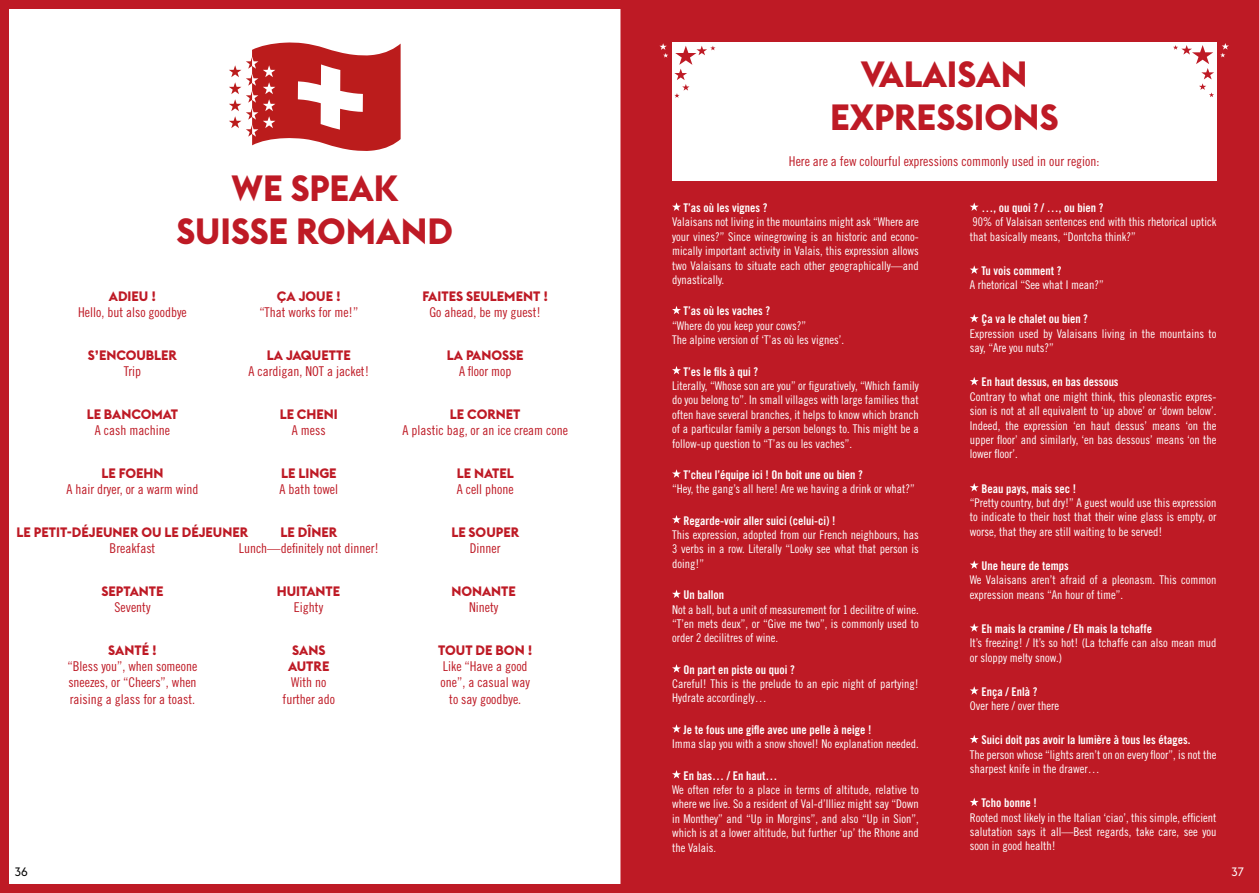
<style>
.page{position:relative;width:1259px;height:893px;background:#be1a25}
.page>*{position:absolute;margin:0;border:0;box-sizing:border-box;transform-origin:0 0}
.t1{font:700 36px/43.2px "Euclid Flex";color:#be1a25;text-align:center}
.t2{font:13.5px/16.2px "Trade Gothic LT Std Cn 18";color:#be1a25;text-align:center}
.t3{font:700 13.5px/16.2px "Euclid Flex";color:#be1a25}
.t4{font:12px/14.4px "Trade Gothic LT Std Cn 18";color:#fff;text-align:justify}
.t5{font:12px "Trade Gothic LT Std Bd Cn 20";color:#fff}
.t6{font:12px "Euclid Flex";color:#000}
.t7{font:12px "Euclid Flex";color:#fff}
</style>
<div class="page">
<div style="left:4px;top:5px;width:621px;height:883px;background:#fff"></div>
<div style="left:0;top:0;width:629px;height:893px;border:9px solid #be1a25"></div>
<svg style="left:229px;top:42px;width:171px;height:109px"></svg>
<div style="left:672px;top:43px;width:544px;height:138px;background:#fff"></div>
<svg style="left:672px;top:306px;width:9px;height:8px"></svg>
<svg style="left:672px;top:202px;width:9px;height:9px"></svg>
<svg style="left:970px;top:265px;width:8px;height:9px"></svg>
<svg style="left:672px;top:366px;width:9px;height:8px"></svg>
<svg style="left:672px;top:664px;width:9px;height:9px"></svg>
<svg style="left:970px;top:202px;width:8px;height:9px"></svg>
<svg style="left:672px;top:515px;width:9px;height:8px"></svg>
<svg style="left:970px;top:686px;width:8px;height:9px"></svg>
<svg style="left:672px;top:469px;width:9px;height:9px"></svg>
<svg style="left:970px;top:314px;width:8px;height:8px"></svg>
<svg style="left:970px;top:377px;width:8px;height:8px"></svg>
<svg style="left:672px;top:590px;width:9px;height:8px"></svg>
<svg style="left:970px;top:483px;width:8px;height:8px"></svg>
<svg style="left:672px;top:770px;width:9px;height:8px"></svg>
<svg style="left:970px;top:560px;width:8px;height:9px"></svg>
<svg style="left:970px;top:798px;width:8px;height:8px"></svg>
<svg style="left:970px;top:623px;width:8px;height:9px"></svg>
<svg style="left:672px;top:724px;width:9px;height:9px"></svg>
<svg style="left:674px;top:46px;width:41px;height:52px"></svg>
<svg style="left:1173px;top:45px;width:41px;height:52px"></svg>
<svg style="left:659px;top:43px;width:9px;height:15px"></svg>
<svg style="left:1220px;top:43px;width:9px;height:14px"></svg>
<svg style="left:970px;top:735px;width:8px;height:8px"></svg>
<h1 class="t1" style="left:176px;top:167px;width:278px">WE SPEAK<br>SUISSE ROMAND</h1>
<p class="t3" style="left:109px;top:288px;width:49px">ADIEU !</p>
<p class="t2" style="left:78px;top:304px;width:110px">Hello, but also goodbye</p>
<p class="t3" style="left:277px;top:288px;width:65px">ÇA JOUE !</p>
<p class="t2" style="left:259px;top:304px;width:101px">“That works for me!”</p>
<p class="t3" style="left:422px;top:288px;width:127px">FAITES SEULEMENT !</p>
<p class="t2" style="left:429px;top:304px;width:113px">Go ahead, be my guest!</p>
<p class="t3" style="left:88px;top:347px;width:91px">S’ENCOUBLER</p>
<p class="t2" style="left:124px;top:363px;width:19px">Trip</p>
<p class="t3" style="left:267px;top:347px;width:85px">LA JAQUETTE</p>
<p class="t2" style="left:248px;top:363px;width:122px">A cardigan, NOT a jacket!</p>
<p class="t3" style="left:447px;top:347px;width:78px">LA PANOSSE</p>
<p class="t2" style="left:459px;top:363px;width:54px">A floor mop</p>
<p class="t3" style="left:87px;top:406px;width:93px">LE BANCOMAT</p>
<p class="t2" style="left:95px;top:422px;width:76px">A cash machine</p>
<p class="t3" style="left:280px;top:406px;width:59px">LE CHENI</p>
<p class="t2" style="left:292px;top:422px;width:35px">A mess</p>
<p class="t3" style="left:450px;top:406px;width:72px">LE CORNET</p>
<p class="t2" style="left:402px;top:422px;width:167px">A plastic bag, or an ice cream cone</p>
<p class="t3" style="left:101px;top:465px;width:64px">LE FOEHN</p>
<p class="t2" style="left:66px;top:481px;width:133px">A hair dryer, or a warm wind</p>
<p class="t3" style="left:281px;top:465px;width:57px">LE LINGE</p>
<p class="t2" style="left:280px;top:481px;width:60px">A bath towel</p>
<p class="t3" style="left:457px;top:465px;width:59px">LE NATEL</p>
<p class="t2" style="left:457px;top:481px;width:58px">A cell phone</p>
<p class="t3" style="left:280px;top:524px;width:58px">LE DÎNER</p>
<p class="t2" style="left:239px;top:540px;width:142px">Lunch—definitely not dinner!</p>
<p class="t3" style="left:17px;top:524px;width:233px">LE PETIT-DÉJEUNER OU LE DÉJEUNER</p>
<p class="t2" style="left:110px;top:540px;width:47px">Breakfast</p>
<p class="t3" style="left:451px;top:524px;width:69px">LE SOUPER</p>
<p class="t2" style="left:470px;top:540px;width:32px">Dinner</p>
<p class="t3" style="left:102px;top:583px;width:63px">SEPTANTE</p>
<p class="t2" style="left:114px;top:599px;width:37px">Seventy</p>
<p class="t3" style="left:277px;top:583px;width:65px">HUITANTE</p>
<p class="t2" style="left:294px;top:599px;width:31px">Eighty</p>
<p class="t3" style="left:451px;top:583px;width:66px">NONANTE</p>
<p class="t2" style="left:469px;top:599px;width:31px">Ninety</p>
<p class="t3" style="left:108px;top:642px;width:50px">SANTÉ !</p>
<p class="t2" style="left:68px;top:658px;width:131px;text-align:justify">“Bless you”, when someone sneezes, or “Cheers”, when raising a glass for a toast.</p>
<p class="t3" style="left:288px;top:642px;width:43px">SANS<br>AUTRE</p>
<p class="t2" style="left:283px;top:674px;width:54px">With no further ado</p>
<p class="t3" style="left:438px;top:642px;width:96px">TOUT DE BON !</p>
<p class="t2" style="left:441px;top:658px;width:91px">Like “Have a good one”, a casual way to say goodbye.</p>
<h1 class="t1" style="left:830px;top:53px;width:230px">VALAISAN<br>EXPRESSIONS</h1>
<p class="t2" style="left:789px;top:153px;width:312px">Here are a few colourful expressions commonly used in our region:</p>
<p class="t5" style="left:683px;top:200px;width:85px">T’as où les vignes ?</p>
<p class="t4" style="left:672px;top:215px;width:248px">Valaisans not living in the mountains might ask “Where are your vines?” Since winegrowing is an historic and econo&shy;mically important activity in Valais, this expression allows two Valaisans to situate each other geographically—and dynastically.</p>
<p class="t5" style="left:683px;top:304px;width:88px">T’as où les vaches ?</p>
<p class="t4" style="left:672px;top:318px;width:173px">“Where do you keep your cows?”<br>The alpine version of ‘T’as où les vignes’.</p>
<p class="t5" style="left:683px;top:364px;width:76px">T’es le fils à qui ?</p>
<p class="t4" style="left:672px;top:378px;width:248px">Literally, “Whose son are you” or figuratively, “Which family do you belong to”. In small villages with large families that often have several branches, it helps to know which branch of a particular family a person belongs to. This might be a follow-up question to “T’as ou les vaches”.</p>
<p class="t5" style="left:683px;top:467px;width:181px">T’cheu l’équipe ici ! On boit une ou bien ?</p>
<p class="t4" style="left:672px;top:482px;width:244px">“Hey, the gang’s all here! Are we having a drink or what?”</p>
<p class="t5" style="left:683px;top:513px;width:153px">Regarde-voir aller suici (celui-ci) !</p>
<p class="t4" style="left:672px;top:527px;width:248px">This expression, adopted from our French neighbours, has 3 verbs in a row. Literally “Looky see what that person is doing!”</p>
<p class="t5" style="left:683px;top:588px;width:42px">Un ballon</p>
<p class="t4" style="left:672px;top:602px;width:248px">Not a ball, but a unit of measurement for 1 decilitre of wine. “T’en mets deux”, or “Give me two”, is commonly used to order 2 decilitres of wine.</p>
<p class="t5" style="left:683px;top:662px;width:113px">On part en piste ou quoi ?</p>
<p class="t4" style="left:672px;top:676px;width:248px">Careful! This is the prelude to an epic night of partying!<br>Hydrate accordingly…</p>
<p class="t5" style="left:981px;top:200px;width:123px">…, ou quoi ? / …, ou bien ?</p>
<p class="t4" style="left:969px;top:215px;width:248px">90% of Valaisan sentences end with this rhetorical uptick that basically means, “Dontcha think?”</p>
<p class="t5" style="left:981px;top:263px;width:82px">Tu vois comment ?</p>
<p class="t4" style="left:969px;top:278px;width:135px">A rhetorical “See what I mean?”</p>
<p class="t5" style="left:981px;top:312px;width:108px">Ça va le chalet ou bien ?</p>
<p class="t4" style="left:969px;top:326px;width:248px">Expression used by Valaisans living in the mountains to say, “Are you nuts?”</p>
<p class="t5" style="left:981px;top:375px;width:139px">En haut dessus, en bas dessous</p>
<p class="t4" style="left:969px;top:389px;width:248px">Contrary to what one might think, this pleonastic expres&shy;sion is not at all equivalent to ‘up above’ or ‘down below’.<br>Indeed, the expression ‘en haut dessus’ means ‘on the upper floor’ and similarly, ‘en bas dessous’ means ‘on the lower floor’.</p>
<p class="t5" style="left:981px;top:481px;width:96px">Beau pays, mais sec !</p>
<p class="t4" style="left:969px;top:495px;width:248px">“Pretty country, but dry!” A guest would use this expression to indicate to their host that their wine glass is empty, or worse, that they are still waiting to be served!</p>
<p class="t5" style="left:981px;top:558px;width:89px">Une heure de temps</p>
<p class="t4" style="left:969px;top:573px;width:248px">We Valaisans aren’t afraid of a pleonasm. This common expression means “An hour of time”.</p>
<p class="t5" style="left:981px;top:621px;width:172px">Eh mais la cramine / Eh mais la tchaffe</p>
<p class="t4" style="left:969px;top:636px;width:248px">It’s freezing! / It’s so hot! (La tchaffe can also mean mud or sloppy melty snow.)</p>
<p class="t5" style="left:981px;top:684px;width:57px">Ença / Enlà ?</p>
<p class="t4" style="left:969px;top:699px;width:91px">Over here / over there</p>
<p class="t5" style="left:683px;top:722px;width:189px">Je te fous une gifle avec une pelle à neige !</p>
<p class="t4" style="left:672px;top:737px;width:248px">Imma slap you with a snow shovel! No explanation needed.</p>
<p class="t5" style="left:981px;top:733px;width:211px">Suici doit pas avoir la lumière à tous les étages.</p>
<p class="t4" style="left:969px;top:747px;width:248px">The person whose “lights aren’t on on every floor”, is not the sharpest knife in the drawer…</p>
<p class="t5" style="left:683px;top:768px;width:95px">En bas… / En haut…</p>
<p class="t4" style="left:672px;top:782px;width:248px">We often refer to a place in terms of altitude, relative to where we live. So a resident of Val-d’Illiez might say “Down in Monthey” and “Up in Morgins”, and also “Up in Sion”, which is at a lower altitude, but further ‘up’ the Rhone and the Valais.</p>
<p class="t5" style="left:981px;top:796px;width:57px">Tcho bonne !</p>
<p class="t4" style="left:969px;top:810px;width:248px">Rooted most likely in the Italian ‘ciao’, this simple, efficient salutation says it all—Best regards, take care, see you soon in good health!</p>
<p class="t6" style="left:15px;top:865px;width:14px">36</p>
<p class="t7" style="left:1231px;top:865px;width:14px">37</p>
</div>
